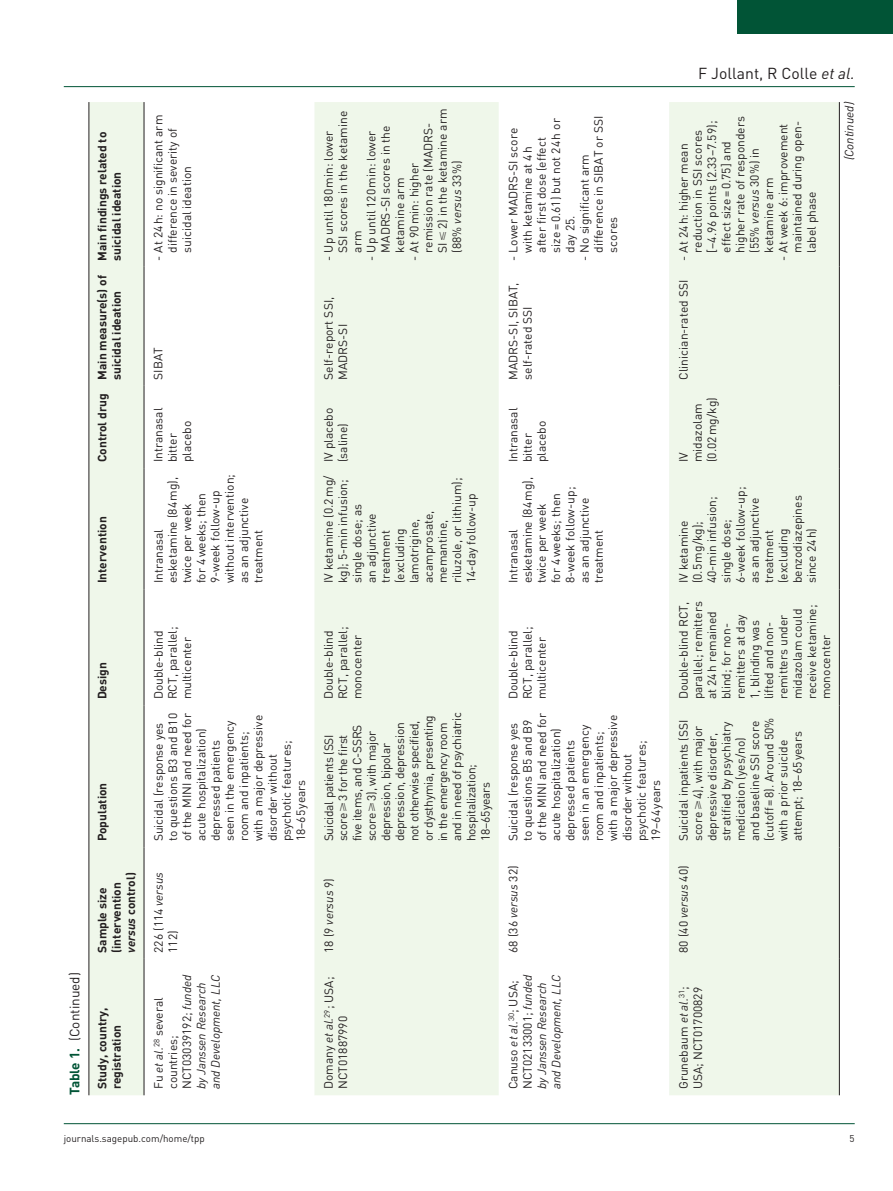
<style>
.page{position:relative;width:893px;height:1191px;background:#fff}
.page>*{position:absolute;margin:0;border:0;box-sizing:border-box;transform-origin:0 0}
.t1{font:15.75px "DIN";color:#231f20}
.t2{font:13.5px "DIN";color:#231f20}
.t3{font:12px/14.2px "DIN";color:#231f20}
.t4{font:12px/14.2px "DIN";letter-spacing:-.02em;color:#231f20}
.t5{font:700 12px/14.2px "DIN";color:#231f20}
.t6{font:italic 12px/14.2px "DIN";color:#231f20}
.t7{font:9.75px "DIN";color:#231f20}
.s1{font-weight:700;color:#015436}
.s2{font-style:italic}
.s3{font-style:normal}
</style>
<div class="page">
<hr style="left:64px;top:86px;width:791px;height:1px;background:#015436">
<hr style="left:64px;top:1123px;width:791px;height:1px;background:#015436">
<div style="left:738px;top:0;width:155px;height:34px;background:#015436"></div>
<div style="left:90px;top:102px;width:749px;height:993px;background:#eff7ea"></div>
<svg style="left:145px;top:102px;width:524px;height:993px"></svg>
<hr style="left:144px;top:959px;width:1px;height:136px;background:#231f20">
<hr style="left:144px;top:847px;width:1px;height:112px;background:#231f20">
<hr style="left:144px;top:705px;width:1px;height:142px;background:#231f20">
<hr style="left:144px;top:589px;width:1px;height:116px;background:#231f20">
<hr style="left:144px;top:468px;width:1px;height:121px;background:#231f20">
<hr style="left:144px;top:386px;width:1px;height:82px;background:#231f20">
<hr style="left:144px;top:267px;width:1px;height:119px;background:#231f20">
<hr style="left:144px;top:102px;width:1px;height:165px;background:#231f20">
<hr style="left:839px;top:959px;width:1px;height:136px;background:#231f20">
<hr style="left:839px;top:847px;width:1px;height:112px;background:#231f20">
<hr style="left:839px;top:705px;width:1px;height:142px;background:#231f20">
<hr style="left:839px;top:589px;width:1px;height:116px;background:#231f20">
<hr style="left:839px;top:468px;width:1px;height:121px;background:#231f20">
<hr style="left:839px;top:386px;width:1px;height:82px;background:#231f20">
<hr style="left:839px;top:267px;width:1px;height:119px;background:#231f20">
<hr style="left:839px;top:102px;width:1px;height:165px;background:#231f20">
<hr style="left:89px;top:102px;width:1px;height:993px;background:#231f20">
<p class="t5" style="left:95px;top:261px;width:130px;rotate:-90deg">Main findings related to suicidal ideation</p>
<p class="t5" style="left:95px;top:380px;width:106px;text-indent:-82px;rotate:-90deg">Control drug Main measure(s) of suicidal ideation</p>
<p class="t5" style="left:95px;top:583px;width:68px;rotate:-90deg">Intervention</p>
<p class="t5" style="left:95px;top:699px;width:39px;rotate:-90deg">Design</p>
<p class="t2" style="left:66px;top:1095px;width:125px;rotate:-90deg"><span class="s1">Table 1.</span> (Continued)</p>
<p class="t5" style="left:95px;top:841px;width:60px;rotate:-90deg">Population</p>
<p class="t5" style="left:95px;top:953px;width:82px;rotate:-90deg">Sample size (intervention <span class="s2">versus</span> control)</p>
<p class="t5" style="left:95px;top:1089px;width:83px;rotate:-90deg">Study, country, registration</p>
<p class="t3" style="left:151px;top:253px;width:139px;text-indent:-8px;rotate:-90deg">- At 24h: no significant arm difference in severity of suicidal ideation</p>
<p class="t3" style="left:151px;top:380px;width:34px;rotate:-90deg">SIBAT</p>
<p class="t3" style="left:151px;top:462px;width:56px;rotate:-90deg">Intranasal bitter placebo</p>
<p class="t3" style="left:151px;top:583px;width:111px;rotate:-90deg">Intranasal esketamine (84mg), twice per week<br>for 4weeks; then<br>9-week follow-up without intervention; as an adjunctive treatment</p>
<p class="t3" style="left:407px;top:253px;width:145px;text-indent:-8px;rotate:-90deg">- At 90min: higher remission rate (MADRS-<br>SI⩽2) in the ketamine arm (88% <span class="s2">versus</span> 33%)</p>
<p class="t3" style="left:321px;top:253px;width:143px;text-indent:-8px;rotate:-90deg">- Up until 180min: lower<br>SSI scores in the ketamine arm</p>
<p class="t3" style="left:364px;top:253px;width:129px;text-indent:-8px;rotate:-90deg">- Up until 120min: lower<br>MADRS-SI scores in the ketamine arm</p>
<p class="t3" style="left:321px;top:380px;width:84px;rotate:-90deg">Self-report SSI,<br>MADRS-SI</p>
<p class="t3" style="left:321px;top:462px;width:56px;rotate:-90deg">IV placebo (saline)</p>
<p class="t3" style="left:321px;top:583px;width:109px;rotate:-90deg">IV ketamine (0.2mg/ kg); 5-min infusion; single dose; as<br>an adjunctive treatment (excluding lamotrigine, acamprosate, memantine, riluzole, or lithium);<br>14-day follow-up</p>
<p class="t3" style="left:506px;top:253px;width:136px;text-indent:-8px;rotate:-90deg">- Lower MADRS-SI score with ketamine at 4h after first dose (effect size=0.61) but not 24h or day 25.</p>
<p class="t3" style="left:577px;top:253px;width:138px;text-indent:-8px;rotate:-90deg">- No significant arm difference in SIBAT or SSI scores</p>
<p class="t3" style="left:506px;top:380px;width:99px;rotate:-90deg">MADRS-SI, SIBAT, self-rated SSI</p>
<p class="t3" style="left:506px;top:462px;width:56px;rotate:-90deg">Intranasal bitter placebo</p>
<p class="t3" style="left:506px;top:583px;width:108px;rotate:-90deg">Intranasal esketamine (84mg), twice per week<br>for 4weeks; then<br>8-week follow-up; as an adjunctive treatment</p>
<p class="t3" style="left:151px;top:699px;width:75px;rotate:-90deg">Double-blind<br>RCT, parallel; multicenter</p>
<p class="t3" style="left:151px;top:841px;width:130px;rotate:-90deg">Suicidal (response yes to questions B3 and B10 of the MINI and need for acute hospitalization) depressed patients seen in the emergency room and inpatients; with a major depressive disorder without psychotic features;<br>18–65years</p>
<p class="t3" style="left:151px;top:952px;width:82px;rotate:-90deg">226 (114 <span class="s2">versus<br></span>112)</p>
<p class="t6" style="left:151px;top:1089px;width:116px;rotate:-90deg"><span class="s3">Fu</span> et al.<sup>28</sup> <span class="s3">several countries;<br>NCT03039192;</span> funded by Janssen Research and Development, LLC</p>
<p class="t3" style="left:321px;top:699px;width:75px;rotate:-90deg">Double-blind<br>RCT, parallel; monocenter</p>
<p class="t4" style="left:321px;top:841px;width:131px;rotate:-90deg">Suicidal patients (SSI score⩾3 for the first<br>five items, and C-SSRS score⩾3), with major depression, bipolar depression, depression not otherwise specified, or dysthymia, presenting in the emergency room and in need of psychiatric hospitalization;<br>18–65years</p>
<p class="t3" style="left:321px;top:952px;width:76px;rotate:-90deg">18 (9 <span class="s2">versus</span> 9)</p>
<p class="t3" style="left:321px;top:1089px;width:114px;rotate:-90deg">Domany <span class="s2">et al.</span><sup>29</sup>; USA;<br>NCT01887990</p>
<p class="t3" style="left:506px;top:699px;width:75px;rotate:-90deg">Double-blind<br>RCT, parallel; multicenter</p>
<p class="t3" style="left:506px;top:841px;width:130px;rotate:-90deg">Suicidal (response yes to questions B5 and B9 of the MINI and need for acute hospitalization) depressed patients seen in an emergency room and inpatients; with a major depressive disorder without psychotic features;<br>19–64years</p>
<p class="t3" style="left:506px;top:952px;width:89px;rotate:-90deg">68 (36 <span class="s2">versus</span> 32)</p>
<p class="t6" style="left:506px;top:1089px;width:116px;rotate:-90deg"><span class="s3">Canuso</span> et al.<sup>30</sup><span class="s3">; USA;<br>NCT02133001;</span> funded by Janssen Research and Development, LLC</p>
<h1 class="t1" style="left:698px;top:63px;width:158px">F Jollant, R Colle <span class="s2">et al.</span></h1>
<p class="t3" style="left:676px;top:253px;width:138px;text-indent:-8px;rotate:-90deg">- At 24h: higher mean reduction in SSI scores [−4.96 points (2.33–7.59); effect size=0.75] and higher rate of responders (55% <span class="s2">versus</span> 30%) in ketamine arm</p>
<p class="t3" style="left:776px;top:253px;width:133px;text-indent:-8px;rotate:-90deg">- At week 6: improvement maintained during open&shy;label phase</p>
<p class="t3" style="left:676px;top:380px;width:101px;rotate:-90deg">Clinician-rated SSI</p>
<p class="t3" style="left:676px;top:462px;width:66px;rotate:-90deg">IV midazolam (0.02mg/kg)</p>
<p class="t3" style="left:676px;top:583px;width:98px;rotate:-90deg">IV ketamine (0.5mg/kg);<br>40-min infusion; single dose;<br>6-week follow-up; as an adjunctive treatment (excluding benzodiazepines since 24h)</p>
<p class="t3" style="left:676px;top:699px;width:100px;rotate:-90deg">Double-blind RCT, parallel; remitters at 24h remained blind; for non&shy;remitters at day<br>1, blinding was lifted and non&shy;remitters under midazolam could receive ketamine; monocenter</p>
<p class="t3" style="left:676px;top:841px;width:125px;rotate:-90deg">Suicidal inpatients (SSI score⩾4), with major depressive disorder, stratified by psychiatry medication (yes/no) and baseline SSI score (cutoff=8). Around 50% with a prior suicide attempt; 18–65years</p>
<p class="t3" style="left:676px;top:952px;width:89px;rotate:-90deg">80 (40 <span class="s2">versus</span> 40)</p>
<p class="t6" style="left:842px;top:160px;width:60px;rotate:-90deg">(Continued)</p>
<p class="t3" style="left:676px;top:1089px;width:104px;rotate:-90deg">Grunebaum <span class="s2">et al.</span><sup>31</sup>;<br>USA; NCT01700829</p>
<p class="t7" style="left:64px;top:1132px;width:143px">journals.sagepub.com/home/tpp</p>
<p class="t7" style="left:850px;top:1132px;width:7px">5</p>
</div>
